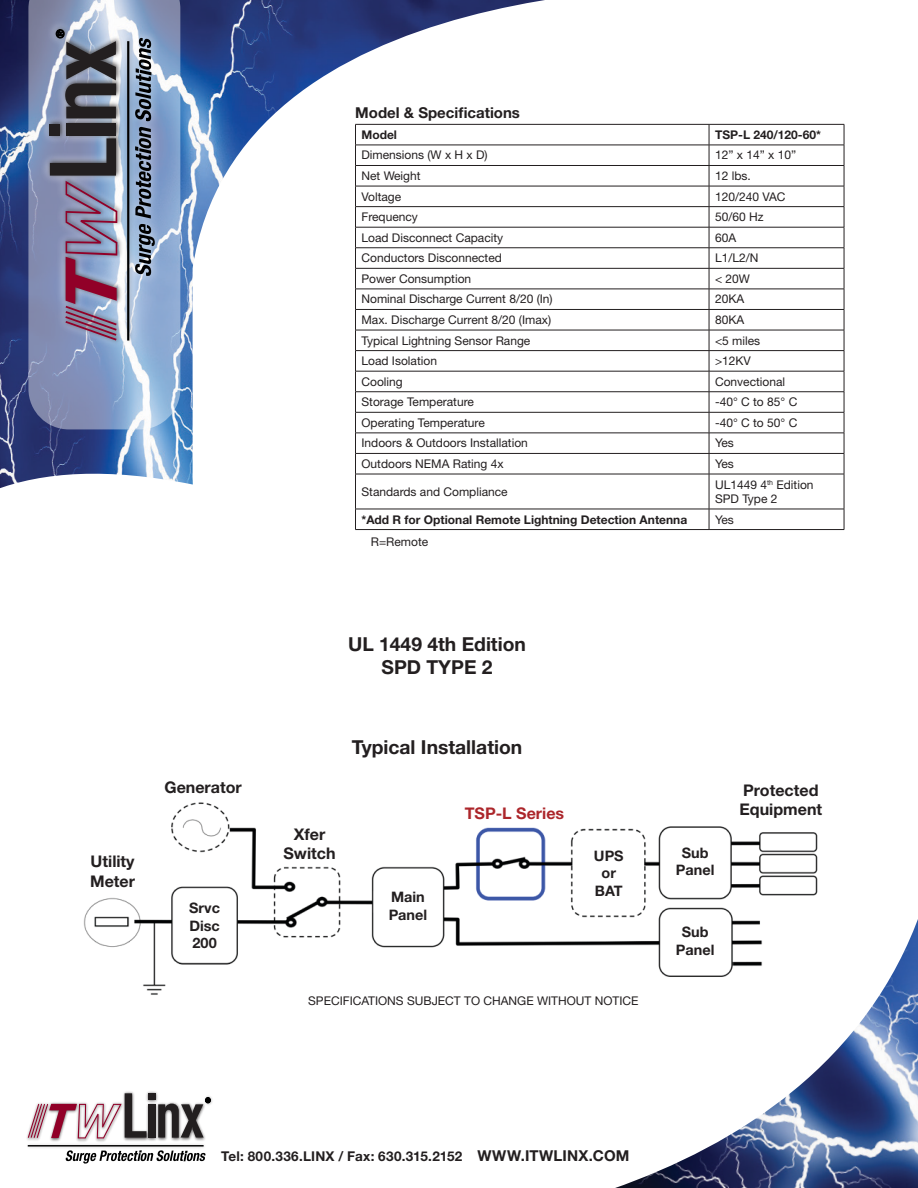
<style>
.page{position:relative;width:918px;height:1188px;background:#fff}
.page>*{position:absolute;margin:0;border:0;box-sizing:border-box;transform-origin:0 0}
.t1{font:700 19.35px/23.1px "Helvetica Neue LT Std";color:#231f20;text-align:center}
.t2{font:700 16.05px/19.4px "Helvetica Neue LT Std";color:#231f20}
.t3{font:700 16.05px "Helvetica Neue LT Std";color:#ac262b}
.t4{font:700 15px "Helvetica Neue LT Std";color:#231f20}
.t5{font:700 14.4px/17.4px "Helvetica Neue LT Std";color:#231f20;text-align:center}
.t6{font:700 13.5px "Helvetica Neue LT Std";letter-spacing:.015em;color:#231f20}
.t7{font:12px/14.4px "Helvetica Neue LT Std";color:#231f20}
.t8{font:700 12px "Helvetica Neue LT Std";color:#231f20}
.s1{font-size:15px}
</style>
<div class="page">
<img style="left:0;top:0;width:193px;height:488px">
<svg style="left:28px;top:0;width:152px;height:429px;background:#8da0c4"></svg>
<div style="left:39px;top:19px;width:125px;height:331px;background:#fff;opacity:.75"></div>
<img style="left:45px;top:34px;width:91px;height:312px">
<div style="left:66px;top:124px;width:50px;height:12px;background:#231f20"></div>
<svg style="left:50px;top:138px;width:67px;height:203px;background:#847a99"></svg>
<img style="left:44px;top:116px;width:23px;height:25px">
<div style="left:50px;top:124px;width:10px;height:12px;background:#231f20"></div>
<img style="left:51px;top:22px;width:20px;height:22px">
<svg style="left:55px;top:29px;width:61px;height:89px;background:#666b79"></svg>
<hr style="left:127px;top:41px;width:2px;height:300px;background:#000">
<svg style="left:135px;top:38px;width:20px;height:238px;background:#6a788c"></svg>
<svg style="left:193px;top:0;width:652px;height:531px"></svg>
<img style="left:615px;top:919px;width:303px;height:269px">
<img style="left:27px;top:1091px;width:178px;height:57px">
<div style="left:148px;top:1104px;width:7px;height:34px;background:#231f20"></div>
<svg style="left:28px;top:1093px;width:119px;height:46px"></svg>
<img style="left:145px;top:1091px;width:14px;height:14px">
<div style="left:148px;top:1093px;width:7px;height:7px;background:#231f20"></div>
<img style="left:202px;top:1094px;width:10px;height:10px">
<svg style="left:158px;top:1097px;width:53px;height:41px"></svg>
<hr style="left:28px;top:1145px;width:176px;height:1px;background:#000">
<svg style="left:65px;top:1150px;width:141px;height:14px"></svg>
<hr style="left:355px;top:124px;width:354px;height:1px;background:#231f20">
<hr style="left:709px;top:124px;width:135px;height:1px;background:#231f20">
<hr style="left:355px;top:145px;width:354px;height:1px;background:#231f20">
<hr style="left:709px;top:145px;width:135px;height:1px;background:#231f20">
<hr style="left:355px;top:165px;width:354px;height:1px;background:#231f20">
<hr style="left:709px;top:165px;width:135px;height:1px;background:#231f20">
<hr style="left:355px;top:186px;width:354px;height:1px;background:#231f20">
<hr style="left:709px;top:186px;width:135px;height:1px;background:#231f20">
<hr style="left:355px;top:206px;width:354px;height:1px;background:#231f20">
<hr style="left:709px;top:206px;width:135px;height:1px;background:#231f20">
<hr style="left:355px;top:227px;width:354px;height:1px;background:#231f20">
<hr style="left:709px;top:227px;width:135px;height:1px;background:#231f20">
<hr style="left:355px;top:248px;width:354px;height:1px;background:#231f20">
<hr style="left:709px;top:248px;width:135px;height:1px;background:#231f20">
<hr style="left:355px;top:268px;width:354px;height:1px;background:#231f20">
<hr style="left:709px;top:268px;width:135px;height:1px;background:#231f20">
<hr style="left:355px;top:289px;width:354px;height:1px;background:#231f20">
<hr style="left:709px;top:289px;width:135px;height:1px;background:#231f20">
<hr style="left:355px;top:309px;width:354px;height:1px;background:#231f20">
<hr style="left:709px;top:309px;width:135px;height:1px;background:#231f20">
<hr style="left:355px;top:330px;width:354px;height:1px;background:#231f20">
<hr style="left:709px;top:330px;width:135px;height:1px;background:#231f20">
<hr style="left:355px;top:350px;width:354px;height:1px;background:#231f20">
<hr style="left:709px;top:350px;width:135px;height:1px;background:#231f20">
<hr style="left:355px;top:371px;width:354px;height:1px;background:#231f20">
<hr style="left:709px;top:371px;width:135px;height:1px;background:#231f20">
<hr style="left:355px;top:391px;width:354px;height:1px;background:#231f20">
<hr style="left:709px;top:391px;width:135px;height:1px;background:#231f20">
<hr style="left:355px;top:412px;width:354px;height:1px;background:#231f20">
<hr style="left:709px;top:412px;width:135px;height:1px;background:#231f20">
<hr style="left:355px;top:433px;width:354px;height:1px;background:#231f20">
<hr style="left:709px;top:433px;width:135px;height:1px;background:#231f20">
<hr style="left:355px;top:453px;width:354px;height:1px;background:#231f20">
<svg style="left:355px;top:125px;width:1px;height:349px"></svg>
<hr style="left:709px;top:453px;width:135px;height:1px;background:#231f20">
<svg style="left:709px;top:125px;width:1px;height:349px"></svg>
<svg style="left:844px;top:125px;width:1px;height:349px"></svg>
<hr style="left:355px;top:474px;width:1px;height:35px;background:#231f20">
<hr style="left:709px;top:474px;width:1px;height:35px;background:#231f20">
<hr style="left:844px;top:474px;width:1px;height:35px;background:#231f20">
<svg style="left:355px;top:510px;width:1px;height:19px"></svg>
<svg style="left:709px;top:510px;width:1px;height:19px"></svg>
<svg style="left:844px;top:509px;width:1px;height:20px"></svg>
<hr style="left:355px;top:529px;width:354px;height:1px;background:#231f20">
<hr style="left:709px;top:529px;width:135px;height:1px;background:#231f20">
<hr style="left:355px;top:474px;width:354px;height:1px;background:#231f20">
<hr style="left:709px;top:474px;width:135px;height:1px;background:#231f20">
<hr style="left:355px;top:509px;width:354px;height:1px;background:#231f20">
<hr style="left:709px;top:509px;width:135px;height:1px;background:#231f20">
<img style="left:83px;top:802px;width:752px;height:204px">
<h2 class="t2" style="left:90px;top:852px;width:46px">Utility<br>Meter</h2>
<h2 class="t2" style="left:164px;top:777px;width:79px">Generator</h2>
<p class="t5" style="left:189px;top:899px;width:32px;text-align:justify">Srvc Disc 200</p>
<p class="t4" style="left:355px;top:104px;width:166px">Model &amp; Specifications</p>
<p class="t8" style="left:362px;top:127px;width:37px">Model</p>
<p class="t8" style="left:715px;top:127px;width:108px">TSP-L 240/120-60*</p>
<p class="t7" style="left:362px;top:148px;width:128px">Dimensions (W x H x D)</p>
<p class="t7" style="left:715px;top:148px;width:83px">12” x 14” x 10”</p>
<p class="t7" style="left:362px;top:168px;width:61px">Net Weight</p>
<p class="t7" style="left:715px;top:168px;width:37px">12 lbs.</p>
<p class="t7" style="left:362px;top:189px;width:41px">Voltage</p>
<p class="t7" style="left:715px;top:189px;width:72px">120/240 VAC</p>
<p class="t7" style="left:362px;top:210px;width:58px">Frequency</p>
<p class="t7" style="left:715px;top:210px;width:50px">50/60 Hz</p>
<p class="t7" style="left:362px;top:230px;width:143px">Load Disconnect Capacity</p>
<p class="t7" style="left:715px;top:230px;width:23px">60A</p>
<p class="t7" style="left:362px;top:251px;width:142px">Conductors Disconnected</p>
<p class="t7" style="left:715px;top:251px;width:45px">L1/L2/N</p>
<p class="t7" style="left:362px;top:271px;width:111px">Power Consumption</p>
<p class="t7" style="left:715px;top:271px;width:36px">&lt; 20W</p>
<p class="t7" style="left:362px;top:292px;width:193px">Nominal Discharge Current 8/20 (In)</p>
<p class="t7" style="left:715px;top:292px;width:31px">20KA</p>
<p class="t7" style="left:362px;top:312px;width:191px">Max. Discharge Current 8/20 (Imax)</p>
<p class="t7" style="left:715px;top:312px;width:31px">80KA</p>
<p class="t7" style="left:362px;top:333px;width:170px">Typical Lightning Sensor Range</p>
<p class="t7" style="left:715px;top:333px;width:47px">&lt;5 miles</p>
<p class="t7" style="left:362px;top:354px;width:77px">Load Isolation</p>
<p class="t7" style="left:715px;top:354px;width:37px">&gt;12KV</p>
<p class="t7" style="left:362px;top:374px;width:43px">Cooling</p>
<p class="t7" style="left:715px;top:374px;width:72px">Convectional</p>
<p class="t7" style="left:362px;top:395px;width:114px">Storage Temperature</p>
<p class="t7" style="left:715px;top:395px;width:84px">-40° C to 85° C</p>
<p class="t7" style="left:362px;top:415px;width:125px">Operating Temperature</p>
<p class="t7" style="left:715px;top:415px;width:84px">-40° C to 50° C</p>
<p class="t7" style="left:362px;top:436px;width:168px">Indoors &amp; Outdoors Installation</p>
<p class="t7" style="left:715px;top:436px;width:20px">Yes</p>
<p class="t7" style="left:362px;top:456px;width:144px">Outdoors NEMA Rating 4x</p>
<p class="t7" style="left:715px;top:456px;width:20px">Yes</p>
<p class="t7" style="left:362px;top:484px;width:148px">Standards and Compliance</p>
<p class="t7" style="left:715px;top:477px;width:100px">UL1449 4<sup>th</sup> Edition<br>SPD Type 2</p>
<p class="t8" style="left:362px;top:512px;width:327px">*Add R for Optional Remote Lightning Detection Antenna</p>
<p class="t7" style="left:715px;top:512px;width:20px">Yes</p>
<p class="t7" style="left:371px;top:534px;width:59px">R=Remote</p>
<h1 class="t1" style="left:348px;top:632px;width:179px">UL 1449 4th Edition<br>SPD TYPE 2</h1>
<h1 class="t1" style="left:352px;top:735px;width:172px">Typical Installation</h1>
<h2 class="t2" style="left:743px;top:780px;width:77px">Protected</h2>
<h2 class="t2" style="left:284px;top:824px;width:54px;text-align:center">Xfer<br>Switch</h2>
<p class="t5" style="left:389px;top:888px;width:40px;text-align:left">Main<br>Panel</p>
<h2 class="t3" style="left:465px;top:804px;width:101px">TSP-L Series</h2>
<h2 class="t2" style="left:740px;top:799px;width:84px">Equipment</h2>
<p class="t5" style="left:594px;top:847px;width:31px">UPS or<br>BAT</p>
<p class="t5" style="left:676px;top:844px;width:40px">Sub<br>Panel</p>
<p class="t5" style="left:676px;top:923px;width:40px">Sub<br>Panel</p>
<p class="t7" style="left:308px;top:994px;width:332px">SPECIFICATIONS SUBJECT TO CHANGE WITHOUT NOTICE</p>
<p class="t6" style="left:221px;top:1148px;width:410px">Tel: 800.336.LINX / Fax: 630.315.2152 <span class="s1">WWW.ITWLINX.COM</span></p>
</div>
